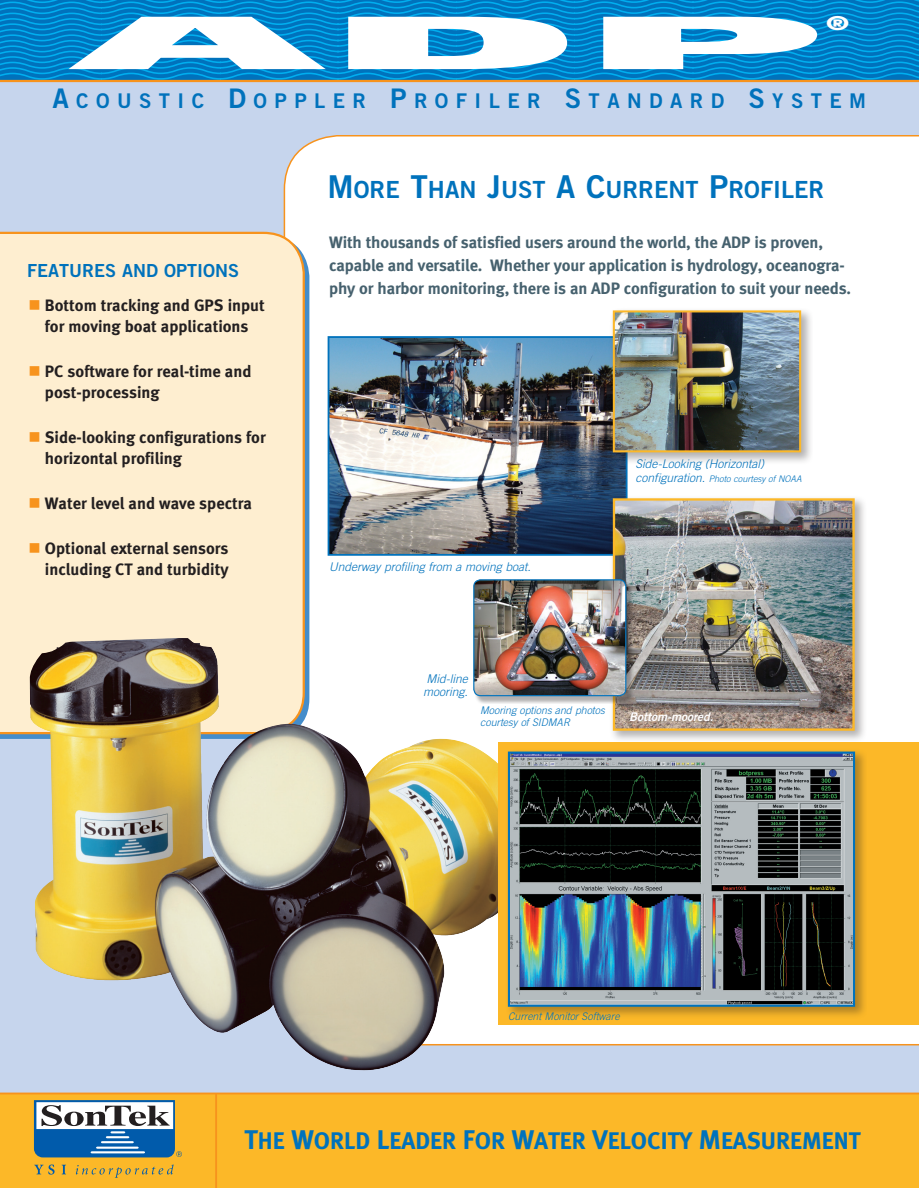
<style>
.page{position:relative;width:919px;height:1188px;background:#fff}
.page>*{position:absolute;margin:0;border:0;box-sizing:border-box;transform-origin:0 0}
.t1{font:900 75px "Frutiger";color:#fff;scale:3.98 1}
.t2{font:700 24px "Meta";color:#0072bc}
.t3{font:23.7px "Trade Gothic Bold Two";color:#0072bc}
.t4{font:20.25px "Trade Gothic Bold Two";letter-spacing:.365em;color:#0072bc}
.t5{font:900 19.8px "Frutiger";color:#fff;scale:1.5 1}
.t6{font:18px "Trade Gothic Bold Two";color:#0072bc}
.t7{font:700 16.5px/21px "Meta";color:#231f20}
.t8{font:700 16.5px/22.8px "Meta";letter-spacing:-.01em;color:#46616e}
.t9{font:italic 300 12px/13.5px "Trade Gothic";color:#0072bc}
.t10{font:italic 12px "Trade Gothic Bold Two";color:#fff}
.t11{font:italic 300 10.5px/12px "Trade Gothic";color:#0072bc}
.t12{font:italic 300 9px "Trade Gothic";color:#0072bc}
.s1{font-size:27px}
.s2{color:#f7931d}
.s3{font-size:31.5px}
.s4{font-size:12px}
</style>
<div class="page">
<div style="left:0;top:54px;width:918px;height:1046px;background:#c6d5ed"></div>
<div style="left:283px;top:135px;width:635px;height:910px;background:#fff"></div>
<svg style="left:0;top:0;width:918px;height:80px;background:#0083ca"></svg>
<hr style="left:0;top:80px;width:918px;height:2px;background:#f7931d">
<div style="left:0;top:1094px;width:918px;height:94px;background:#fcb828"></div>
<hr style="left:215px;top:1094px;width:2px;height:94px;background:#f7931d">
<hr style="left:0;top:1093px;width:918px;height:1px;background:#f7931d">
<div style="left:0;top:232px;width:305px;height:502px;background:#feeed0"></div>
<img style="left:330px;top:339px;width:294px;height:214px">
<div style="left:327px;top:336px;width:300px;height:220px;border:2px solid #0072bc"></div>
<div style="left:608px;top:494px;width:258px;height:249px;background:#231f20;opacity:.35"></div>
<img style="left:615px;top:501px;width:236px;height:227px">
<div style="left:612px;top:498px;width:242px;height:233px;border:2px solid #fcb828"></div>
<img style="left:30px;top:638px;width:504px;height:433px">
<div style="left:498px;top:742px;width:420px;height:282px;background:#fcb828"></div>
<div style="left:503px;top:747px;width:364px;height:272px;background:#231f20;opacity:.35"></div>
<img style="left:511px;top:755px;width:341px;height:249px">
<div style="left:508px;top:752px;width:347px;height:255px;border:2px solid #0072bc"></div>
<svg style="left:34px;top:1100px;width:148px;height:57px;background:#6a91b1"></svg>
<svg style="left:34px;top:1165px;width:21px;height:10px"></svg>
<svg style="left:62px;top:1165px;width:4px;height:9px"></svg>
<svg style="left:76px;top:1165px;width:98px;height:13px"></svg>
<div style="left:608px;top:306px;width:205px;height:158px;background:#231f20;opacity:.35"></div>
<img style="left:615px;top:313px;width:183px;height:136px">
<div style="left:612px;top:310px;width:189px;height:142px;border:2px solid #fcb828"></div>
<div style="left:474px;top:581px;width:160px;height:123px;background:#231f20;opacity:.35"></div>
<img style="left:474px;top:580px;width:151px;height:116px">
<div style="left:473px;top:579px;width:153px;height:117px;border:1px solid #0072bc;border-radius:7px"></div>
<h1 class="t1" style="left:73px;top:-3px;width:191px">ADP</h1>
<p class="t5" style="left:825px;top:11px;width:17px">®</p>
<p class="t4" style="left:52px;top:88px;width:812px"><span class="s1">A</span>COUSTIC <span class="s1">D</span>OPP LER <span class="s1">P</span>ROFILER <span class="s1">S</span> TANDARD <span class="s1">S</span> YSTEM</p>
<p class="t6" style="left:27px;top:259px;width:214px">FEATURES AND OPTIONS</p>
<p class="t7" style="left:28px;top:295px;width:238px;text-align:center"><span class="s2">■</span> Bottom tracking and GPS input for moving boat applications</p>
<p class="t7" style="left:45px;top:361px;width:208px;text-indent:-16px"><span class="s2">■</span> PC software for real-time and post-processing</p>
<p class="t7" style="left:45px;top:427px;width:222px;text-indent:-16px"><span class="s2">■</span> Side-looking configurations for horizontal profiling</p>
<p class="t7" style="left:28px;top:493px;width:225px"><span class="s2">■</span> Water level and wave spectra</p>
<p class="t7" style="left:28px;top:538px;width:201px;text-align:right"><span class="s2">■</span> Optional external sensors including CT and turbidity</p>
<h3 class="t3" style="left:327px;top:175px;width:498px"><span class="s3">M</span>ORE <span class="s3">T</span>HAN <span class="s3">J</span>UST <span class="s3">A C</span>URRENT <span class="s3">P</span>ROFILER</h3>
<p class="t8" style="left:329px;top:231px;width:523px">With thousands of satisfied users around the world, the ADP is proven, capable and versatile. Whether your application is hydrology, oceanogra&shy;phy or harbor monitoring, there is an ADP configuration to suit your needs.</p>
<p class="t9" style="left:329px;top:560px;width:203px">Underway profiling from a moving boat.</p>
<p class="t9" style="left:635px;top:457px;width:130px">Side-Looking (Horizontal)</p>
<p class="t12" style="left:635px;top:473px;width:167px"><span class="s4">configuration.</span> Photo courtesy of NOAA</p>
<p class="t9" style="left:423px;top:672px;width:46px">Mid-line mooring.</p>
<p class="t11" style="left:480px;top:704px;width:126px">Mooring options and photos courtesy of SIDMAR</p>
<p class="t10" style="left:629px;top:709px;width:86px">Bottom-moored.</p>
<p class="t11" style="left:508px;top:1010px;width:113px">Current Monitor Software</p>
<h2 class="t2" style="left:244px;top:1127px;width:617px"><span class="s1">T</span>HE <span class="s1">W</span>ORLD <span class="s1">L</span>EADER <span class="s1">F</span>OR <span class="s1">W</span>ATER <span class="s1">V</span>ELOCITY <span class="s1">M</span>EASUREMENT</h2>
</div>
